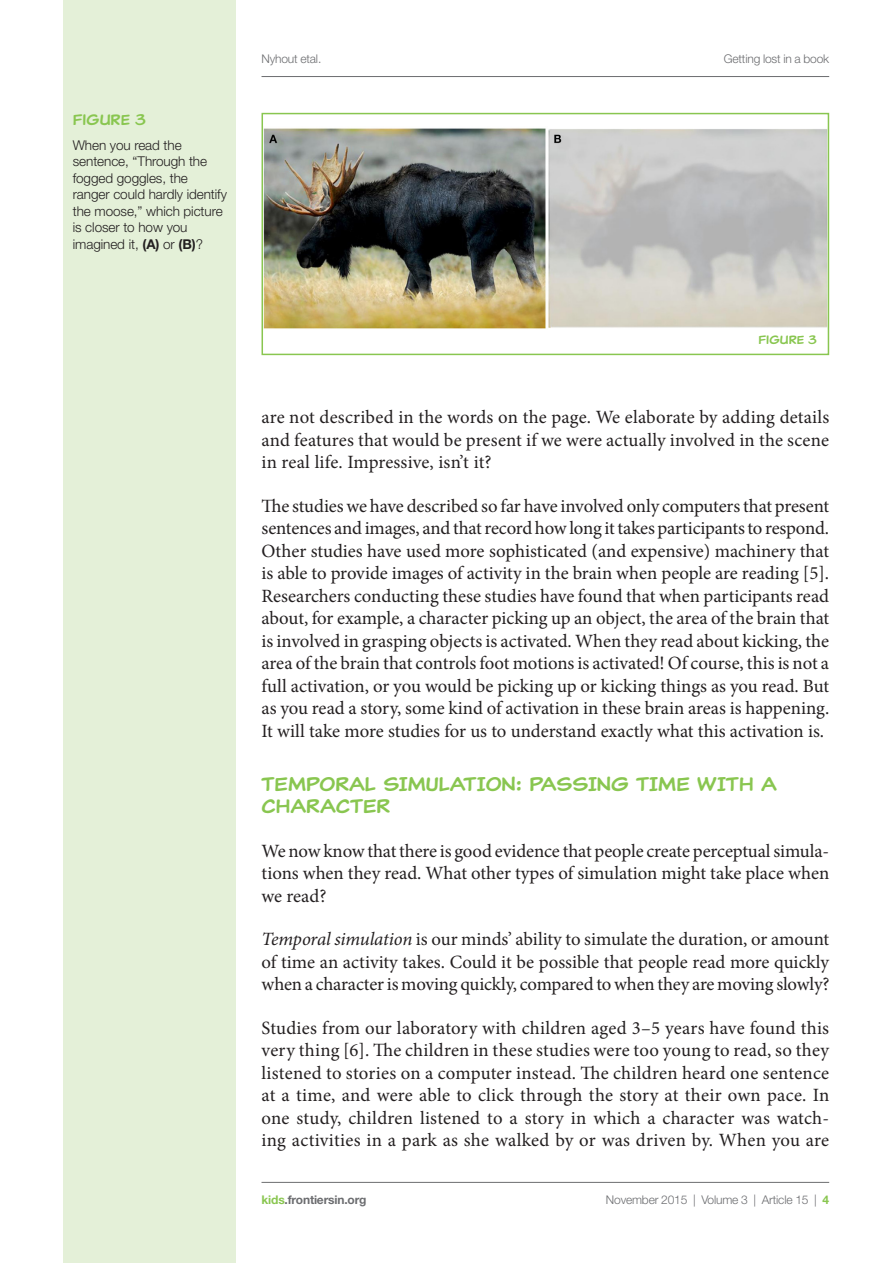
<style>
.page{position:relative;width:893px;height:1263px;background:#fff}
.page>*{position:absolute;margin:0;border:0;box-sizing:border-box;transform-origin:0 0}
.t1{font:19.5px/22.5px "Classic Comic";color:#89c650}
.t2{font:18.75px/22.5px "Minion Pro";color:#231f20;text-align:justify}
.t3{font:15px "Classic Comic";color:#89c650}
.t4{font:300 13.5px/16.5px "Helvetica Neue LT Std";letter-spacing:-.005em;color:#231f20}
.t5{font:300 12px "Helvetica Neue LT Std";letter-spacing:-.015em;color:#6c6d70}
.t6{font:700 12px "Helvetica Neue LT Std";letter-spacing:-.015em;color:#6c6d70}
.t7{font:12px "Classic Comic";color:#89c650}
.s1{font-weight:700}
.s2{font-style:italic}
.s3{color:#89c650}
.s4{font-weight:700;color:#89c650}
</style>
<div class="page">
<hr style="left:261px;top:76px;width:568px;height:1px;background:#6c6d70">
<div style="left:64px;top:0;width:172px;height:1263px;background:#e4f0d8"></div>
<hr style="left:261px;top:1182px;width:568px;height:1px;background:#6c6d70">
<img style="left:264px;top:128px;width:562px;height:201px">
<div style="left:261px;top:113px;width:568px;height:242px;border:2px solid #89c650"></div>
<p class="t3" style="left:73px;top:109px;width:75px">FIGURE 3</p>
<p class="t4" style="left:73px;top:136px;width:156px">When you read the sentence, “Through the fogged goggles, the ranger could hardly identify the moose,” which picture is closer to how you imagined it, <span class="s1">(A)</span> or <span class="s1">(B)</span>?</p>
<p class="t5" style="left:261px;top:51px;width:61px">Nyhout etal.</p>
<p class="t5" style="left:724px;top:51px;width:107px">Getting lost in a book</p>
<p class="t7" style="left:758px;top:332px;width:60px">FIGURE 3</p>
<p class="t2" style="left:261px;top:406px;width:569px">are not described in the words on the page. We elaborate by adding details and features that would be present if we were actually involved in the scene in real life. Impressive, isn’t it?</p>
<p class="t2" style="left:261px;top:495px;width:569px">The studies we have described so far have involved only computers that present sentences and images, and that record how long it takes participants to respond.<br>Other studies have used more sophisticated (and expensive) machinery that is able to provide images of activity in the brain when people are reading [5].<br>Researchers conducting these studies have found that when participants read about, for example, a character picking up an object, the area of the brain that is involved in grasping objects is activated. When they read about kicking, the area of the brain that controls foot motions is activated! Of course, this is not a full activation, or you would be picking up or kicking things as you read. But as you read a story, some kind of activation in these brain areas is happening.<br>It will take more studies for us to understand exactly what this activation is.</p>
<p class="t1" style="left:261px;top:773px;width:517px">TEMPORAL SIMULATION: PASSING TIME WITH A<br>CHARACTER</p>
<p class="t2" style="left:261px;top:839px;width:569px">We now know that there is good evidence that people create perceptual simula&shy;tions when they read. What other types of simulation might take place when we read?</p>
<p class="t2" style="left:261px;top:928px;width:570px"><span class="s2">Temporal simulation</span> is our minds’ ability to simulate the duration, or amount of time an activity takes. Could it be possible that people read more quickly when a character is moving quickly, compared to when they are moving slowly?</p>
<p class="t2" style="left:261px;top:1016px;width:569px">Studies from our laboratory with children aged 3–5 years have found this very thing [6]. The children in these studies were too young to read, so they listened to stories on a computer instead. The children heard one sentence at a time, and were able to click through the story at their own pace. In one study, children listened to a story in which a character was watch&shy;ing activities in a park as she walked by or was driven by. When you are</p>
<p class="t6" style="left:261px;top:1192px;width:107px"><span class="s3">kids</span>.frontiersin.org</p>
<p class="t5" style="left:606px;top:1192px;width:225px">November 2015 | Volume 3 | Article 15 | <span class="s4">4</span></p>
</div>
